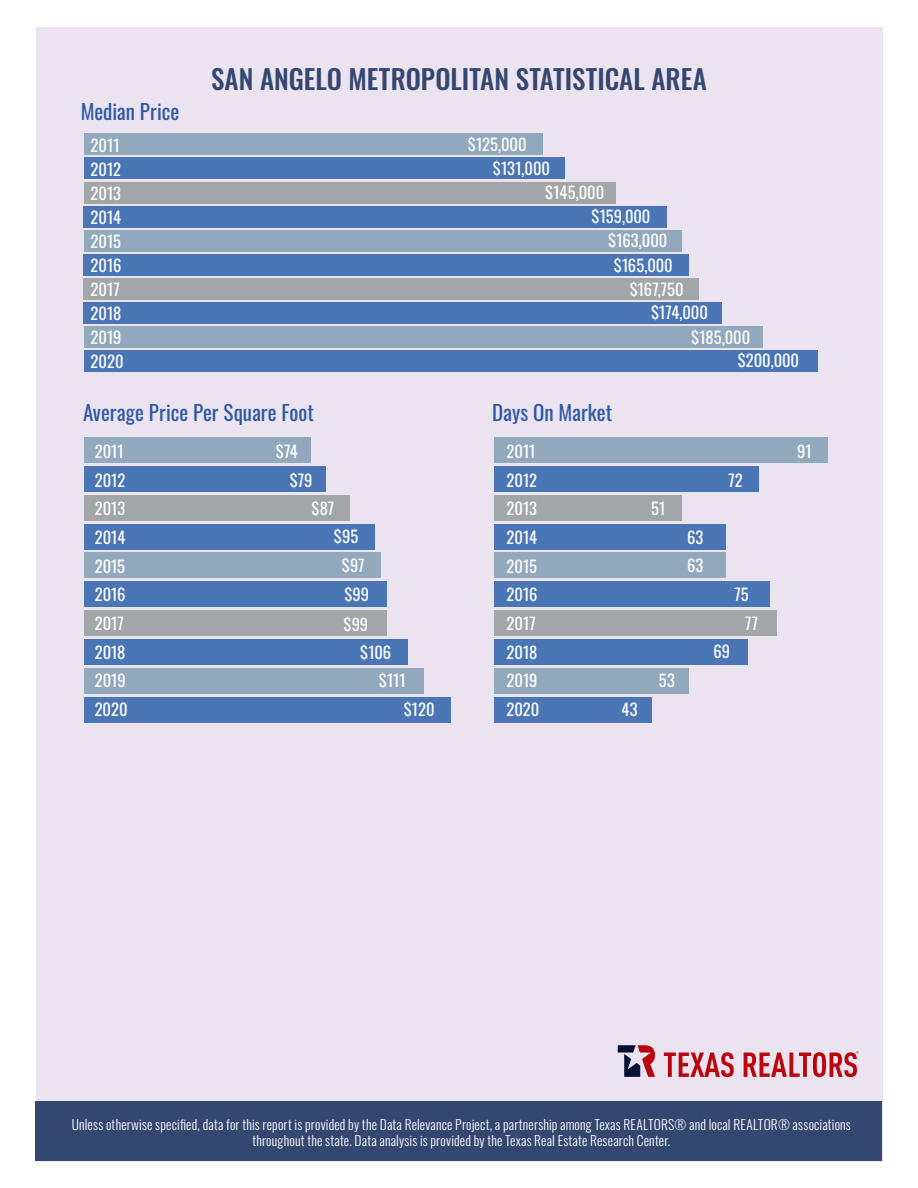
<style>
.page{position:relative;width:918px;height:1188px;background:#fff}
.page>*{position:absolute;margin:0;border:0;box-sizing:border-box;transform-origin:0 0}
.t1{font:500 27px "Oswald";letter-spacing:.005em;color:#344770}
.t2{font:21px "Oswald";color:#2e58a6}
.t3{font:16.5px/28.7px "Oswald";letter-spacing:.005em;color:#fff}
.t4{font:300 13.5px/16.2px "Oswald";letter-spacing:.015em;color:#fff;text-align:center}
</style>
<div class="page">
<div style="left:36px;top:27px;width:847px;height:1134px;background:#ebe3f0"></div>
<div style="left:36px;top:1102px;width:846px;height:59px;background:#344770"></div>
<svg style="left:618px;top:1045px;width:37px;height:32px"></svg>
<svg style="left:664px;top:1052px;width:70px;height:25px"></svg>
<svg style="left:744px;top:1051px;width:115px;height:26px"></svg>
<div style="left:84px;top:350px;width:733px;height:22px;background:#4a76b5"></div>
<div style="left:84px;top:326px;width:678px;height:22px;background:#92a8bc"></div>
<div style="left:84px;top:302px;width:638px;height:21px;background:#4a76b5"></div>
<div style="left:84px;top:278px;width:615px;height:21px;background:#a3a6a9"></div>
<div style="left:84px;top:254px;width:605px;height:21px;background:#4a76b5"></div>
<div style="left:84px;top:230px;width:598px;height:21px;background:#92a8bc"></div>
<div style="left:84px;top:206px;width:583px;height:21px;background:#4a76b5"></div>
<div style="left:84px;top:182px;width:532px;height:21px;background:#a3a6a9"></div>
<div style="left:84px;top:158px;width:480px;height:21px;background:#4a76b5"></div>
<div style="left:84px;top:134px;width:458px;height:21px;background:#92a8bc"></div>
<div style="left:85px;top:697px;width:366px;height:26px;background:#4a76b5"></div>
<div style="left:85px;top:668px;width:339px;height:26px;background:#92a8bc"></div>
<div style="left:85px;top:639px;width:323px;height:26px;background:#4a76b5"></div>
<div style="left:85px;top:610px;width:302px;height:26px;background:#a3a6a9"></div>
<div style="left:85px;top:581px;width:302px;height:26px;background:#4a76b5"></div>
<div style="left:85px;top:552px;width:296px;height:26px;background:#92a8bc"></div>
<div style="left:85px;top:524px;width:290px;height:26px;background:#4a76b5"></div>
<div style="left:85px;top:495px;width:265px;height:26px;background:#a3a6a9"></div>
<div style="left:85px;top:466px;width:241px;height:26px;background:#4a76b5"></div>
<div style="left:85px;top:437px;width:226px;height:26px;background:#92a8bc"></div>
<div style="left:494px;top:697px;width:158px;height:26px;background:#4a76b5"></div>
<div style="left:494px;top:668px;width:195px;height:26px;background:#92a8bc"></div>
<div style="left:494px;top:639px;width:253px;height:26px;background:#4a76b5"></div>
<div style="left:494px;top:610px;width:283px;height:26px;background:#a3a6a9"></div>
<div style="left:494px;top:581px;width:275px;height:26px;background:#4a76b5"></div>
<div style="left:494px;top:552px;width:231px;height:26px;background:#92a8bc"></div>
<div style="left:494px;top:524px;width:231px;height:26px;background:#4a76b5"></div>
<div style="left:494px;top:495px;width:187px;height:26px;background:#a3a6a9"></div>
<div style="left:494px;top:466px;width:264px;height:26px;background:#4a76b5"></div>
<div style="left:494px;top:437px;width:334px;height:26px;background:#92a8bc"></div>
<p class="t2" style="left:81px;top:93px;width:100px">Median Price</p>
<p class="t3" style="left:91px;top:131px;width:34px;line-height:24px">2011<br>2012<br>2013<br>2014<br>2015<br>2016<br>2017<br>2018<br>2019<br>2020</p>
<h1 class="t1" style="left:211px;top:65px;width:497px">SAN ANGELO METROPOLITAN STATISTICAL AREA</h1>
<p class="t3" style="left:468px;top:129px;width:60px">$125,000</p>
<p class="t3" style="left:493px;top:153px;width:59px">$131,000</p>
<p class="t3" style="left:545px;top:177px;width:61px">$145,000</p>
<p class="t3" style="left:592px;top:201px;width:60px">$159,000</p>
<p class="t3" style="left:608px;top:225px;width:61px">$163,000</p>
<p class="t3" style="left:614px;top:249px;width:61px">$165,000</p>
<p class="t3" style="left:630px;top:273px;width:55px">$167,750</p>
<p class="t3" style="left:651px;top:296px;width:58px">$174,000</p>
<p class="t3" style="left:738px;top:324px;width:63px;line-height:23.1px;text-indent:-46px">$185,000 $200,000</p>
<p class="t2" style="left:83px;top:394px;width:232px">Average Price Per Square Foot</p>
<p class="t2" style="left:492px;top:394px;width:122px">Days On Market</p>
<p class="t3" style="left:276px;top:436px;width:23px">$74</p>
<p class="t3" style="left:290px;top:464px;width:24px">$79</p>
<p class="t3" style="left:95px;top:436px;width:34px">2011<br>2012<br>2013<br>2014<br>2015<br>2016<br>2017<br>2018<br>2019<br>2020</p>
<p class="t3" style="left:507px;top:435px;width:34px">2011<br>2012<br>2013<br>2014<br>2015<br>2016<br>2017<br>2018<br>2019<br>2020</p>
<p class="t3" style="left:312px;top:493px;width:24px">$87</p>
<p class="t3" style="left:334px;top:521px;width:26px">$95</p>
<p class="t3" style="left:342px;top:550px;width:24px">$97</p>
<p class="t3" style="left:344px;top:579px;width:26px">$99</p>
<p class="t3" style="left:343px;top:608px;width:26px">$99</p>
<p class="t3" style="left:360px;top:637px;width:32px">$106</p>
<p class="t3" style="left:379px;top:665px;width:29px">$111</p>
<p class="t3" style="left:404px;top:693px;width:32px">$120</p>
<p class="t3" style="left:621px;top:693px;width:18px">43</p>
<p class="t3" style="left:651px;top:493px;width:16px">51</p>
<p class="t3" style="left:659px;top:665px;width:17px">53</p>
<p class="t3" style="left:729px;top:464px;width:16px">72</p>
<p class="t3" style="left:687px;top:522px;width:18px;line-height:28px">63<br>63</p>
<p class="t3" style="left:745px;top:579px;width:15px;text-indent:-11px">75<br>77</p>
<p class="t3" style="left:714px;top:635px;width:18px">69</p>
<p class="t3" style="left:797px;top:436px;width:16px">91</p>
<p class="t4" style="left:72px;top:1115px;width:781px">Unless otherwise specified, data for this report is provided by the Data Relevance Project, a partnership among Texas REALTORS® and local REALTOR® associations throughout the state. Data analysis is provided by the Texas Real Estate Research Center.</p>
</div>
